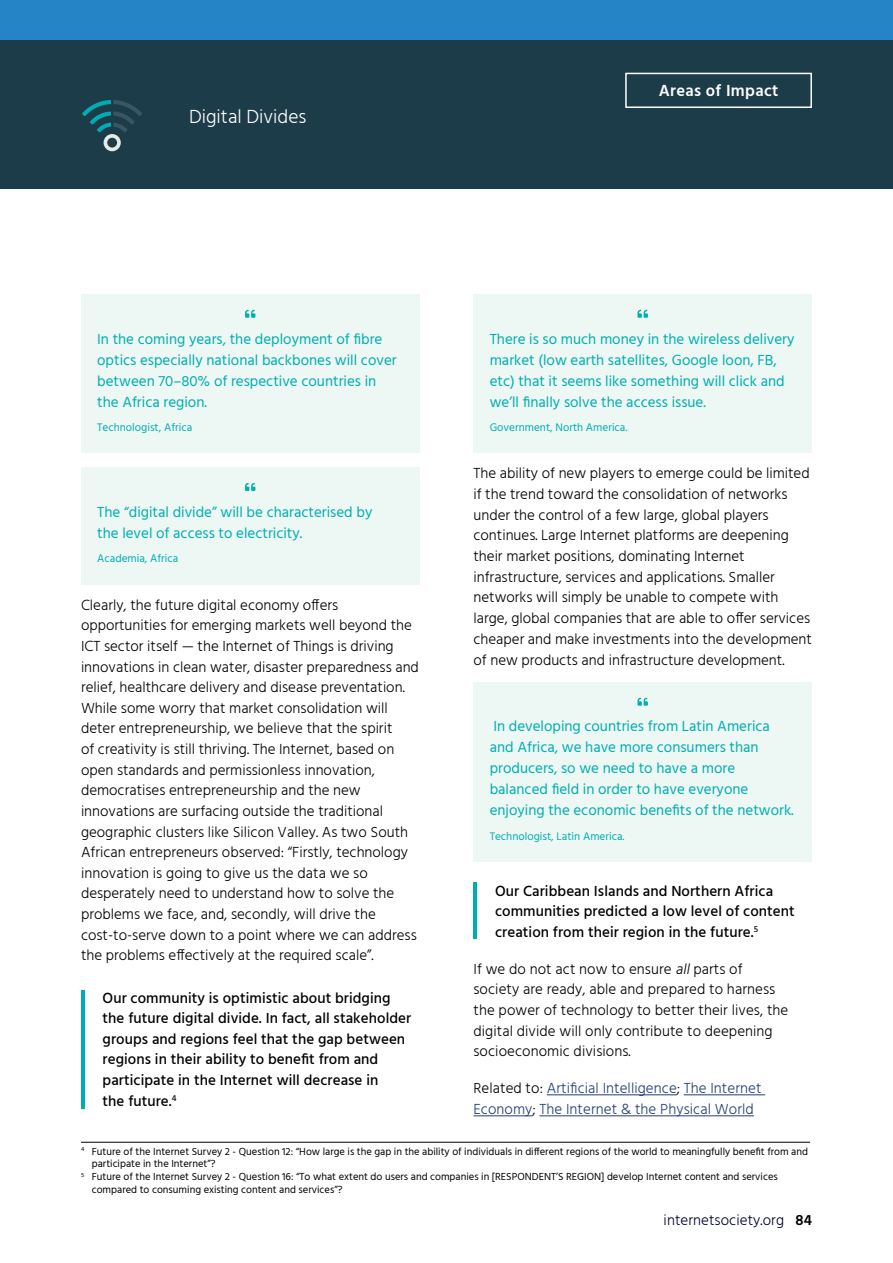
<style>
.page{position:relative;width:893px;height:1263px;background:#fff}
.page>*{position:absolute;margin:0;border:0;box-sizing:border-box;transform-origin:0 0}
.t1{font:300 19.5px "Hind";color:#fff}
.t2{font:600 16.5px "Hind";letter-spacing:.02em;color:#fff}
.t3{font:300 15px/20.7px "Hind";color:#000}
.t4{font:15px/21px "Hind";color:#00aeb1}
.t5{font:500 15px/20.7px "Hind";letter-spacing:.005em;color:#000}
.t6{font:300 15px/21px "Hind";letter-spacing:.005em;color:#233e74}
.t7{font:300 15px "Hind";letter-spacing:.005em;color:#000035}
.t8{font:11.25px "Hind";color:#00aeb1}
.t9{font:10.5px "Hind";color:#000}
.s1{font-style:italic}
.s2{color:#000}
.s3{font-weight:600;color:#000}
</style>
<div class="page">
<div style="left:0;top:0;width:893px;height:40px;background:#2484c6"></div>
<div style="left:0;top:40px;width:893px;height:149px;background:#1d3c4a"></div>
<div style="left:625px;top:73px;width:187px;height:35px;border:2px solid #fff"></div>
<svg style="left:82px;top:100px;width:60px;height:51px"></svg>
<div style="left:81px;top:294px;width:338px;height:41px;background:#edf7f3"></div>
<div style="left:81px;top:328px;width:338px;height:87px;background:#edf7f3"></div>
<div style="left:81px;top:405px;width:338px;height:48px;background:#edf7f3"></div>
<div style="left:81px;top:467px;width:338px;height:41px;background:#edf7f3"></div>
<div style="left:81px;top:501px;width:338px;height:45px;background:#edf7f3"></div>
<div style="left:81px;top:537px;width:338px;height:47px;background:#edf7f3"></div>
<hr style="left:81px;top:990px;width:4px;height:118px;background:#00aeb1">
<svg style="left:245px;top:310px;width:10px;height:8px"></svg>
<svg style="left:245px;top:483px;width:10px;height:8px"></svg>
<hr style="left:81px;top:1142px;width:729px;height:1px;background:#000">
<div style="left:473px;top:294px;width:339px;height:41px;background:#edf7f3"></div>
<div style="left:473px;top:328px;width:339px;height:87px;background:#edf7f3"></div>
<div style="left:473px;top:405px;width:339px;height:48px;background:#edf7f3"></div>
<div style="left:473px;top:682px;width:339px;height:41px;background:#edf7f3"></div>
<div style="left:473px;top:716px;width:339px;height:108px;background:#edf7f3"></div>
<div style="left:473px;top:814px;width:339px;height:48px;background:#edf7f3"></div>
<hr style="left:473px;top:883px;width:4px;height:56px;background:#00aeb1">
<hr style="left:547px;top:1094px;width:130px;height:1px;background:#233e74">
<hr style="left:684px;top:1094px;width:81px;height:1px;background:#233e74">
<hr style="left:473px;top:1115px;width:60px;height:1px;background:#233e74">
<hr style="left:539px;top:1115px;width:215px;height:1px;background:#233e74">
<svg style="left:637px;top:310px;width:11px;height:8px"></svg>
<svg style="left:637px;top:698px;width:11px;height:8px"></svg>
<h1 class="t1" style="left:189px;top:103px;width:119px">Digital Divides</h1>
<p class="t2" style="left:659px;top:79px;width:121px">Areas of Impact</p>
<p class="t4" style="left:97px;top:329px;width:301px">In the coming years, the deployment of fibre optics especially national backbones will cover between 70–80% of respective countries in the Africa region.</p>
<p class="t8" style="left:97px;top:420px;width:96px">Technologist, Africa</p>
<p class="t4" style="left:97px;top:502px;width:277px">The “digital divide” will be characterised by the level of access to electricity.</p>
<p class="t8" style="left:97px;top:551px;width:83px">Academia, Africa</p>
<p class="t3" style="left:81px;top:595px;width:339px">Clearly, the future digital economy offers opportunities for emerging markets well beyond the ICT sector itself — the Internet of Things is driving innovations in clean water, disaster preparedness and relief, healthcare delivery and disease preventation.<br>While some worry that market consolidation will deter entrepreneurship, we believe that the spirit<br>of creativity is still thriving. The Internet, based on open standards and permissionless innovation, democratises entrepreneurship and the new innovations are surfacing outside the traditional geographic clusters like Silicon Valley. As two South African entrepreneurs observed: “Firstly, technology innovation is going to give us the data we so desperately need to understand how to solve the problems we face, and, secondly, will drive the cost-to-serve down to a point where we can address the problems effectively at the required scale”.</p>
<p class="t5" style="left:103px;top:988px;width:310px">Our community is optimistic about bridging the future digital divide. In fact, all stakeholder groups and regions feel that the gap between regions in their ability to benefit from and participate in the Internet will decrease in<br>the future.<sup>4</sup></p>
<p class="t4" style="left:490px;top:329px;width:306px">There is so much money in the wireless delivery market (low earth satellites, Google loon, FB, etc) that it seems like something will click and we’ll finally solve the access issue.</p>
<p class="t8" style="left:490px;top:420px;width:139px">Government, North America.</p>
<p class="t3" style="left:473px;top:464px;width:340px">The ability of new players to emerge could be limited if the trend toward the consolidation of networks under the control of a few large, global players continues. Large Internet platforms are deepening their market positions, dominating Internet infrastructure, services and applications. Smaller networks will simply be unable to compete with large, global companies that are able to offer services cheaper and make investments into the development of new products and infrastructure development.</p>
<p class="t4" style="left:490px;top:717px;width:306px">In developing countries from Latin America and Africa, we have more consumers than producers, so we need to have a more balanced field in order to have everyone enjoying the economic benefits of the network.</p>
<p class="t8" style="left:490px;top:828px;width:136px">Technologist, Latin America.</p>
<p class="t5" style="left:495px;top:881px;width:301px">Our Caribbean Islands and Northern Africa communities predicted a low level of content creation from their region in the future.<sup>5</sup></p>
<p class="t3" style="left:473px;top:959px;width:316px">If we do not act now to ensure <span class="s1">all</span>parts of society are ready, able and prepared to harness the power of technology to better their lives, the digital divide will only contribute to deepening socioeconomic divisions.</p>
<p class="t6" style="left:473px;top:1078px;width:289px"><span class="s2">Related to:</span> Artificial Intelligence<span class="s2">;</span> The Internet<br>Economy<span class="s2">;</span> The Internet &amp; the Physical World</p>
<p class="t9" style="left:81px;top:1144px;width:728px"><sup>4</sup> Future of the Internet Survey 2 - Question 12: “How large is the gap in the ability of individuals in different regions of the world to meaningfully benefit from and</p>
<p class="t9" style="left:92px;top:1157px;width:125px">participate in the Internet”?</p>
<p class="t9" style="left:81px;top:1169px;width:698px"><sup>5</sup> Future of the Internet Survey 2 - Question 16: “To what extent do users and companies in [RESPONDENT’S REGION] develop Internet content and services</p>
<p class="t9" style="left:92px;top:1182px;width:252px">compared to consuming existing content and services”?</p>
<p class="t7" style="left:664px;top:1210px;width:150px">internetsociety.org <span class="s3">84</span></p>
</div>
